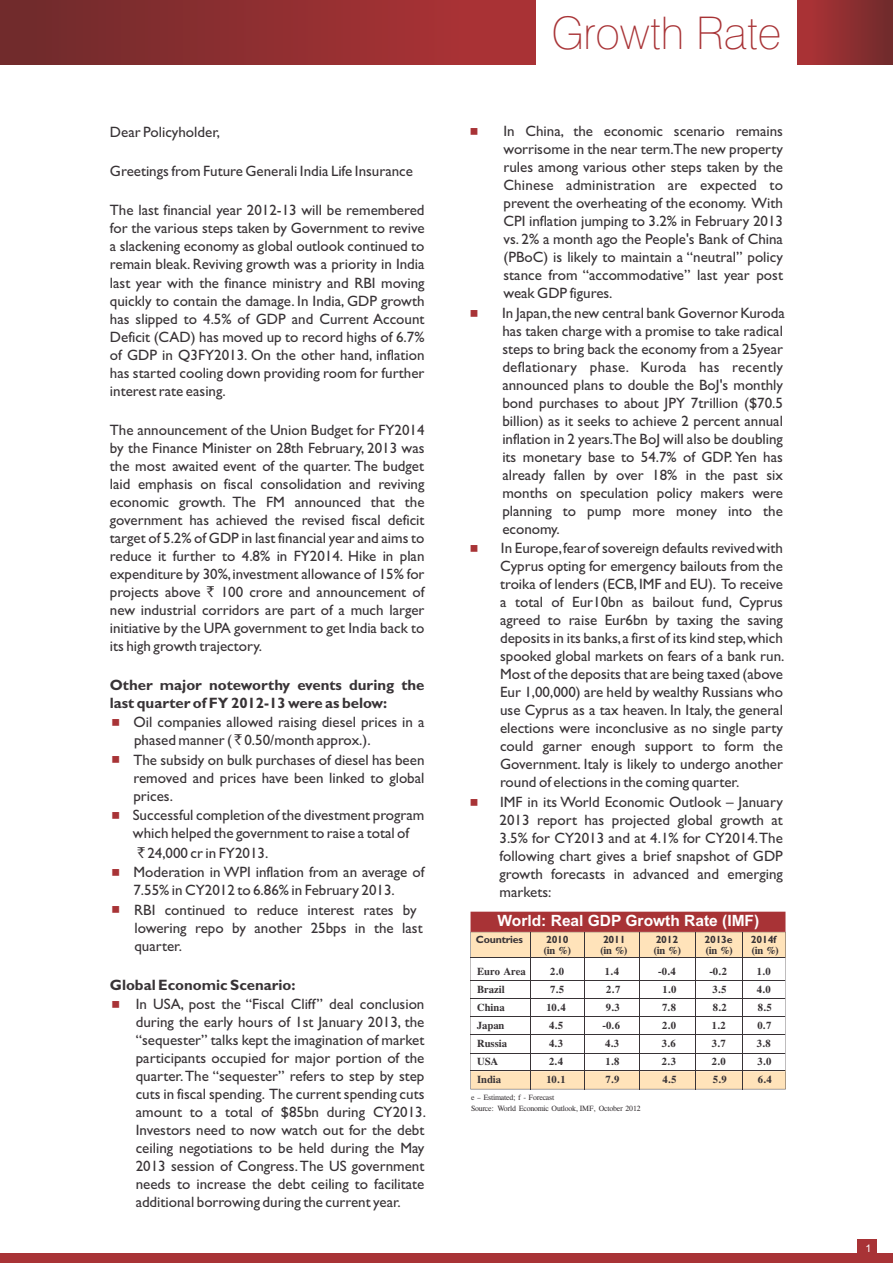
<style>
.page{position:relative;width:893px;height:1263px;background:#fff}
.page>*{position:absolute;margin:0;border:0;box-sizing:border-box;transform-origin:0 0}
.t1{font:100 45px "Swiss 721 BT";color:#a83336}
.t2{font:700 15.45px "Arial";color:#fff}
.t3{font:15px/18px "Gill Sans";color:#383336;text-align:justify}
.t4{font:700 15px/18px "Gill Sans";color:#383336}
.t5{font:700 10.5px "Times Cg ATT";color:#383336}
.t6{font:700 10.5px "Gill Sans";letter-spacing:-.02em;color:#383336}
.t7{font:10.5px "Arial";color:#fff}
.t8{font:7.8px "Times Cg ATT";letter-spacing:-.025em;color:#383336}
.s1{font-family:"Rupee Foradian"}
</style>
<div class="page">
<div style="left:0;top:1253px;width:893px;height:10px;background:#a83336"></div>
<div style="left:0;top:0;width:535px;height:65px;background:linear-gradient(to right,#6e2b2c,#b03336)"></div>
<div style="left:797px;top:0;width:96px;height:65px;background:linear-gradient(to right,#b03336,#6f2b2c)"></div>
<svg style="left:470px;top:932px;width:316px;height:157px"></svg>
<hr style="left:470px;top:957px;width:315px;height:1px;background:#383336">
<hr style="left:470px;top:980px;width:315px;height:1px;background:#383336">
<hr style="left:470px;top:998px;width:315px;height:1px;background:#383336">
<hr style="left:470px;top:1017px;width:315px;height:1px;background:#383336">
<hr style="left:470px;top:1035px;width:315px;height:1px;background:#383336">
<hr style="left:470px;top:1053px;width:315px;height:1px;background:#383336">
<hr style="left:470px;top:1070px;width:315px;height:1px;background:#383336">
<hr style="left:531px;top:932px;width:1px;height:157px;background:#383336">
<hr style="left:584px;top:932px;width:1px;height:157px;background:#383336">
<hr style="left:639px;top:932px;width:1px;height:157px;background:#383336">
<hr style="left:695px;top:932px;width:1px;height:157px;background:#383336">
<hr style="left:742px;top:932px;width:1px;height:157px;background:#383336">
<div style="left:471px;top:912px;width:314px;height:20px;background:#a83336"></div>
<div style="left:858px;top:1239px;width:19px;height:19px;background:#a83336"></div>
<p class="t3" style="left:110px;top:125px;width:112px">Dear Policyholder,</p>
<p class="t3" style="left:110px;top:164px;width:305px">Greetings from Future Generali India Life Insurance</p>
<p class="t3" style="left:110px;top:203px;width:316px">The last financial year 2012-13 will be remembered for the various steps taken by Government to revive a slackening economy as global outlook continued to remain bleak. Reviving growth was a priority in India last year with the finance ministry and RBI moving quickly to contain the damage. In India, GDP growth has slipped to 4.5% of GDP and Current Account Deficit (CAD) has moved up to record highs of 6.7% of GDP in Q3FY2013. On the other hand, inflation has started cooling down providing room for further interest rate easing.</p>
<p class="t3" style="left:110px;top:422px;width:316px">The announcement of the Union Budget for FY2014 by the Finance Minister on 28th February, 2013 was the most awaited event of the quarter. The budget laid emphasis on fiscal consolidation and reviving economic growth. The FM announced that the government has achieved the revised fiscal deficit target of 5.2% of GDP in last financial year and aims to reduce it further to 4.8% in FY2014. Hike in plan expenditure by 30%,investment allowance of 15% for projects above <span class="s1">`</span> 100 crore and announcement of new industrial corridors are part of a much larger initiative by the UPA government to get India back to its high growth trajectory.</p>
<p class="t4" style="left:110px;top:677px;width:316px">Other major noteworthy events during the last quarter of FY 2012-13 were as below:</p>
<p class="t3" style="left:134px;top:714px;width:292px">Oil companies allowed raising diesel prices in a phased manner ( <span class="s1">`</span> 0.50/month approx.).</p>
<p class="t3" style="left:133px;top:752px;width:293px">The subsidy on bulk purchases of diesel has been removed and prices have been linked to global prices.</p>
<p class="t3" style="left:133px;top:807px;width:293px">Successful completion of the divestment program which helped the government to raise a total of</p>
<p class="t3" style="left:134px;top:844px;width:292px;line-height:19.5px"><span class="s1">`</span> 24,000 cr in FY2013.<br>Moderation in WPI inflation from an average of</p>
<p class="t3" style="left:133px;top:882px;width:285px;line-height:19.5px">7.55% in CY2012 to 6.86% in February 2013.<br>RBI continued to reduce interest rates by</p>
<p class="t3" style="left:134px;top:920px;width:290px">lowering repo by another 25bps in the last quarter.</p>
<p class="t4" style="left:110px;top:977px;width:187px">Global Economic Scenario:</p>
<p class="t3" style="left:136px;top:996px;width:292px">In USA, post the “Fiscal Cliff” deal conclusion during the early hours of 1st January 2013, the “sequester” talks kept the imagination of market participants occupied for major portion of the quarter.The “sequester” refers to step by step cuts in fiscal spending. The current spending cuts amount to a total of $85bn during CY2013.<br>Investors need to now watch out for the debt ceiling negotiations to be held during the May 2013 session of Congress.The US government needs to increase the debt ceiling to facilitate additional borrowing during the current year.</p>
<h1 class="t1" style="left:552px;top:14px;width:231px">Growth Rate</h1>
<p class="t3" style="left:503px;top:124px;width:281px">In China, the economic scenario remains worrisome in the near term.The new property rules among various other steps taken by the Chinese administration are expected to prevent the overheating of the economy. With CPI inflation jumping to 3.2% in February 2013 vs. 2% a month ago the People's Bank of China (PBoC) is likely to maintain a “neutral” policy stance from “accommodative” last year post weak GDP figures.</p>
<p class="t3" style="left:502px;top:305px;width:284px;text-align:left">In Japan,the new central bank GovernorKuroda has taken charge with a promise to take radical steps to bring back the economy from a 25year deflationary phase. Kuroda has recently announced plans to double the BoJ's monthly bond purchases to about JPY 7trillion ($70.5 billion) as it seeks to achieve 2 percent annual inflation in 2 years.The BoJ will also be doubling its monetary base to 54.7% of GDP. Yen has already fallen by over 18% in the past six months on speculation policy makers were planning to pump more money into the economy.</p>
<p class="t3" style="left:500px;top:541px;width:286px">In Europe,fear of sovereign defaults revivedwith Cyprus opting for emergency bailouts from the troika of lenders (ECB, IMF and EU). To receive a total of Eur10bn as bailout fund, Cyprus agreed to raise Eur6bn by taxing the saving deposits in its banks,a first of its kind step,which spooked global markets on fears of a bank run.<br>Most of the deposits that are being taxed (above Eur 1,00,000) are held by wealthy Russians who use Cyprus as a tax heaven. In Italy, the general elections were inconclusive as no single party could garner enough support to form the Government. Italy is likely to undergo another round of elections in the coming quarter.</p>
<p class="t3" style="left:499px;top:794px;width:285px">IMF in its World Economic Outlook – January 2013 report has projected global growth at 3.5% for CY2013 and at 4.1% for CY2014.The following chart gives a brief snapshot of GDP growth forecasts in advanced and emerging markets:</p>
<p class="t2" style="left:498px;top:914px;width:263px">World: Real GDP Growth Rate (IMF)</p>
<p class="t6" style="left:476px;top:936px;width:48px">Countries</p>
<p class="t6" style="left:546px;top:936px;width:24px">2010</p>
<p class="t6" style="left:603px;top:936px;width:24px">2011</p>
<p class="t6" style="left:656px;top:936px;width:24px">2012</p>
<p class="t6" style="left:704px;top:936px;width:30px">2013e</p>
<p class="t6" style="left:751px;top:936px;width:27px">2014f</p>
<p class="t5" style="left:477px;top:968px;width:50px">Euro Area</p>
<p class="t5" style="left:550px;top:968px;width:16px">2.0</p>
<p class="t5" style="left:605px;top:968px;width:16px">1.4</p>
<p class="t5" style="left:658px;top:968px;width:19px">-0.4</p>
<p class="t5" style="left:709px;top:968px;width:19px">-0.2</p>
<p class="t5" style="left:757px;top:968px;width:16px">1.0</p>
<p class="t5" style="left:477px;top:986px;width:29px">Brazil</p>
<p class="t5" style="left:550px;top:986px;width:16px">7.5</p>
<p class="t5" style="left:606px;top:986px;width:16px">2.7</p>
<p class="t5" style="left:662px;top:986px;width:16px">1.0</p>
<p class="t5" style="left:712px;top:986px;width:16px">3.5</p>
<p class="t5" style="left:757px;top:986px;width:16px">4.0</p>
<p class="t5" style="left:477px;top:1004px;width:29px">China</p>
<p class="t5" style="left:546px;top:1004px;width:21px">10.4</p>
<p class="t5" style="left:606px;top:1004px;width:16px">9.3</p>
<p class="t5" style="left:662px;top:1004px;width:16px">7.8</p>
<p class="t5" style="left:713px;top:1004px;width:16px">8.2</p>
<p class="t5" style="left:758px;top:1004px;width:16px">8.5</p>
<p class="t5" style="left:477px;top:1022px;width:29px">Japan</p>
<p class="t5" style="left:549px;top:1022px;width:16px">4.5</p>
<p class="t5" style="left:602px;top:1022px;width:19px">-0.6</p>
<p class="t5" style="left:662px;top:1022px;width:16px">2.0</p>
<p class="t5" style="left:712px;top:1022px;width:16px">1.2</p>
<p class="t5" style="left:757px;top:1022px;width:16px">0.7</p>
<p class="t5" style="left:477px;top:1040px;width:31px">Russia</p>
<p class="t5" style="left:549px;top:1040px;width:16px">4.3</p>
<p class="t5" style="left:605px;top:1040px;width:16px">4.3</p>
<p class="t5" style="left:662px;top:1040px;width:16px">3.6</p>
<p class="t5" style="left:712px;top:1040px;width:16px">3.7</p>
<p class="t5" style="left:757px;top:1040px;width:16px">3.8</p>
<p class="t5" style="left:477px;top:1058px;width:22px">USA</p>
<p class="t5" style="left:549px;top:1058px;width:16px">2.4</p>
<p class="t5" style="left:605px;top:1058px;width:16px">1.8</p>
<p class="t5" style="left:662px;top:1058px;width:16px">2.3</p>
<p class="t5" style="left:712px;top:1058px;width:16px">2.0</p>
<p class="t5" style="left:757px;top:1058px;width:16px">3.0</p>
<p class="t5" style="left:477px;top:1076px;width:25px">India</p>
<p class="t5" style="left:546px;top:1076px;width:21px">10.1</p>
<p class="t5" style="left:606px;top:1076px;width:16px">7.9</p>
<p class="t5" style="left:662px;top:1076px;width:16px">4.5</p>
<p class="t5" style="left:713px;top:1076px;width:16px">5.9</p>
<p class="t5" style="left:758px;top:1076px;width:16px">6.4</p>
<p class="t5" style="left:544px;top:947px;width:29px">(in %)</p>
<p class="t5" style="left:600px;top:947px;width:29px">(in %)</p>
<p class="t5" style="left:654px;top:947px;width:29px">(in %)</p>
<p class="t5" style="left:706px;top:947px;width:29px">(in %)</p>
<p class="t5" style="left:751px;top:947px;width:29px">(in %)</p>
<p class="t8" style="left:471px;top:1095px;width:85px">e – Estimated; f - Forecast</p>
<p class="t8" style="left:471px;top:1105px;width:171px">Source: World Economic Outlook, IMF, October 2012</p>
<p class="t7" style="left:865px;top:1245px;width:7px">1</p>
</div>
